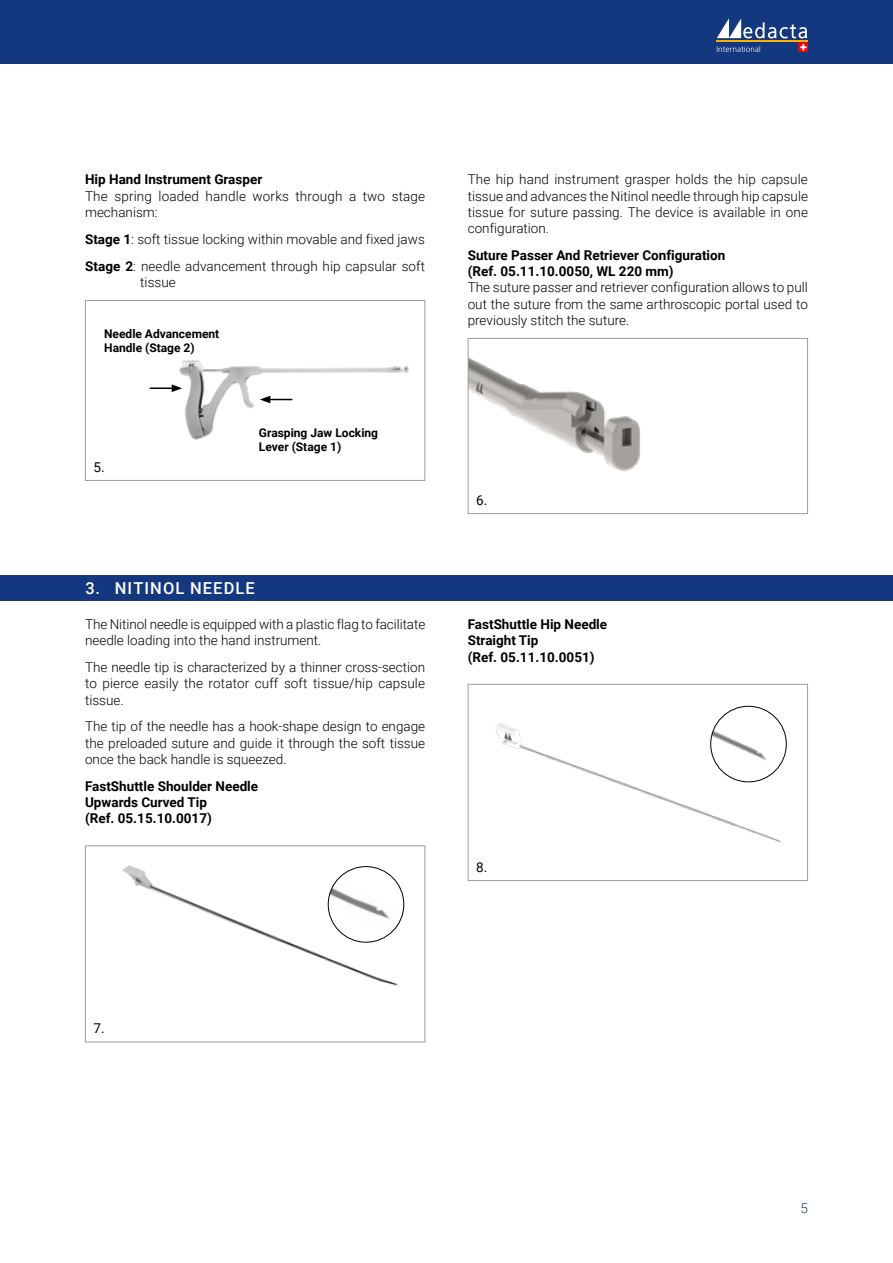
<style>
.page{position:relative;width:893px;height:1263px;background:#fff}
.page>*{position:absolute;margin:0;border:0;box-sizing:border-box;transform-origin:0 0}
.t1{font:500 16.5px "Roboto";letter-spacing:.065em;color:#fff}
.t2{font:300 13.5px/16.2px "Roboto";color:#000;text-align:justify}
.t3{font:700 13.5px/16.2px "Roboto";color:#000}
.t4{font:13.5px "Roboto";color:#000}
.t5{font:300 13.5px "Roboto";color:#14387f}
.t6{font:700 12px/14.4px "Roboto";color:#000}
.s1{font-weight:700}
</style>
<div class="page">
<div style="left:0;top:0;width:893px;height:64px;background:#14387f"></div>
<hr style="left:716px;top:40px;width:92px;height:1px;background:#f9b000">
<svg style="left:717px;top:18px;width:90px;height:20px"></svg>
<svg style="left:799px;top:43px;width:9px;height:9px"></svg>
<svg style="left:800px;top:44px;width:6px;height:6px"></svg>
<svg style="left:717px;top:46px;width:43px;height:6px"></svg>
<img style="left:179px;top:360px;width:230px;height:80px">
<svg style="left:260px;top:396px;width:32px;height:7px"></svg>
<hr style="left:150px;top:387px;width:24px;height:2px;background:#000">
<svg style="left:172px;top:384px;width:10px;height:8px"></svg>
<div style="left:85px;top:300px;width:340px;height:181px;border:1px solid #9d9d9c"></div>
<img style="left:470px;top:357px;width:171px;height:114px">
<div style="left:468px;top:338px;width:340px;height:176px;border:1px solid #9d9d9c"></div>
<div style="left:0;top:575px;width:893px;height:25px;background:#14387f"></div>
<img style="left:122px;top:865px;width:283px;height:121px">
<img style="left:328px;top:880px;width:70px;height:53px">
<div style="left:328px;top:866px;width:76px;height:76px;border:1px solid #000;border-radius:50%"></div>
<div style="left:85px;top:845px;width:340px;height:197px;border:1px solid #9d9d9c"></div>
<img style="left:495px;top:705px;width:292px;height:138px">
<div style="left:468px;top:684px;width:340px;height:197px;border:1px solid #9d9d9c"></div>
<p class="t3" style="left:85px;top:171px;width:179px">Hip Hand Instrument Grasper</p>
<p class="t2" style="left:85px;top:187px;width:342px">The spring loaded handle works through a two stage mechanism:</p>
<p class="t2" style="left:85px;top:225px;width:342px;line-height:26.8px"><span class="s1">Stage 1</span>: soft tissue locking within movable and fixed jaws<br><span class="s1">Stage 2</span>: needle advancement through hip capsular soft</p>
<p class="t2" style="left:140px;top:273px;width:37px">tissue</p>
<p class="t6" style="left:104px;top:326px;width:117px">Needle Advancement<br>Handle (Stage 2)</p>
<p class="t4" style="left:94px;top:457px;width:13px">5.</p>
<p class="t6" style="left:259px;top:425px;width:121px">Grasping Jaw Locking<br>Lever (Stage 1)</p>
<p class="t1" style="left:85px;top:576px;width:171px">3. NITINOL NEEDLE</p>
<p class="t2" style="left:85px;top:616px;width:342px">The Nitinol needle is equipped with a plastic flag to facilitate needle loading into the hand instrument.</p>
<p class="t2" style="left:85px;top:659px;width:342px">The needle tip is characterized by a thinner cross-section to pierce easily the rotator cuff soft tissue/hip capsule tissue.</p>
<p class="t2" style="left:85px;top:718px;width:342px">The tip of the needle has a hook-shape design to engage the preloaded suture and guide it through the soft tissue once the back handle is squeezed.</p>
<p class="t3" style="left:85px;top:777px;width:175px">FastShuttle Shoulder Needle<br>Upwards Curved Tip<br>(Ref. 05.15.10.0017)</p>
<p class="t2" style="left:468px;top:171px;width:342px">The hip hand instrument grasper holds the hip capsule tissue and advances the Nitinol needle through hip capsule tissue for suture passing. The device is available in one configuration.</p>
<p class="t3" style="left:468px;top:246px;width:259px">Suture Passer And Retriever Configuration (Ref. 05.11.10.0050, WL 220 mm)</p>
<p class="t2" style="left:468px;top:279px;width:342px">The suture passer and retriever configuration allows to pull out the suture from the same arthroscopic portal used to previously stitch the suture.</p>
<p class="t4" style="left:476px;top:490px;width:13px">6.</p>
<p class="t3" style="left:468px;top:616px;width:141px">FastShuttle Hip Needle<br>Straight Tip<br>(Ref. 05.11.10.0051)</p>
<p class="t4" style="left:476px;top:857px;width:13px">8.</p>
<p class="t4" style="left:94px;top:1019px;width:13px">7.</p>
<p class="t5" style="left:800px;top:1198px;width:9px">5</p>
</div>
